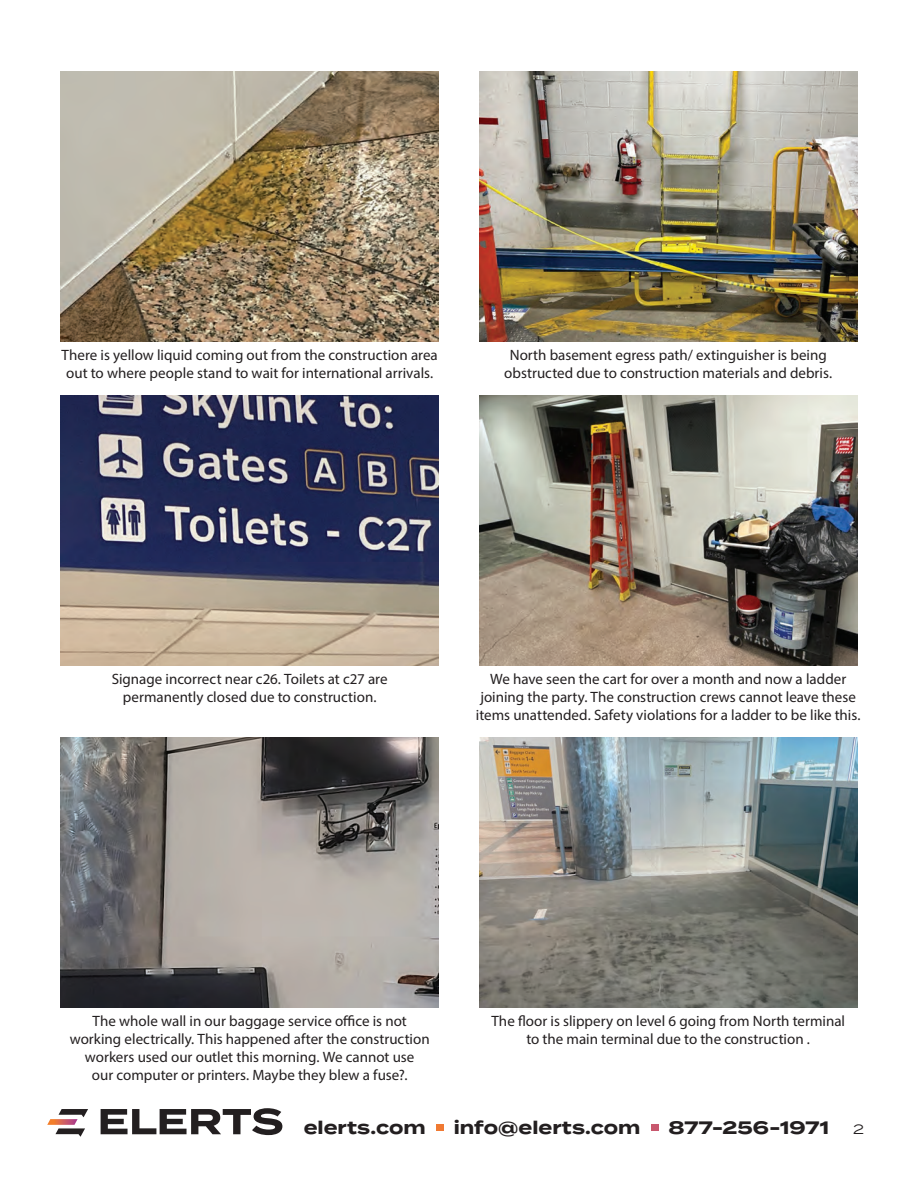
<style>
.page{position:relative;width:918px;height:1188px;background:#fff}
.page>*{position:absolute;margin:0;border:0;box-sizing:border-box;transform-origin:0 0}
.t1{font:700 18px "Termina";color:#231f20}
.t2{font:15px/18px "Myriad Pro";color:#231f20;text-align:center}
.t3{font:13.5px "Termina";color:#231f20}
.s1{color:#fff}
</style>
<div class="page">
<svg style="left:47px;top:1109px;width:41px;height:28px"></svg>
<svg style="left:101px;top:1108px;width:181px;height:27px"></svg>
<img style="left:61px;top:71px;width:378px;height:270px">
<img style="left:61px;top:395px;width:378px;height:270px">
<img style="left:61px;top:737px;width:378px;height:270px">
<img style="left:479px;top:71px;width:378px;height:270px">
<img style="left:479px;top:395px;width:378px;height:270px">
<img style="left:479px;top:737px;width:378px;height:270px">
<p class="t2" style="left:62px;top:346px;width:378px">There is yellow liquid coming out from the construction area out to where people stand to wait for international arrivals.</p>
<p class="t2" style="left:504px;top:346px;width:329px">North basement egress path/ extinguisher is being obstructed due to construction materials and debris.</p>
<p class="t2" style="left:112px;top:670px;width:277px">Signage incorrect near c26. Toilets at c27 are permanently closed due to construction.</p>
<p class="t2" style="left:476px;top:670px;width:386px">We have seen the cart for over a month and now a ladder joining the party. The construction crews cannot leave these items unattended. Safety violations for a ladder to be like this.</p>
<p class="t2" style="left:70px;top:1012px;width:361px">The whole wall in our baggage service office is not working electrically. This happened after the construction workers used our outlet this morning. We cannot use<br>our computer or printers. Maybe they blew a fuse?.</p>
<p class="t2" style="left:491px;top:1012px;width:355px">The floor is slippery on level 6 going from North terminal to the main terminal due to the construction .</p>
<p class="t1" style="left:304px;top:1114px;width:527px">elerts.com <span class="s1">○</span> info@elerts.com <span class="s1">○</span> 877-256-1971</p>
<p class="t3" style="left:853px;top:1119px;width:12px">2</p>
</div>
